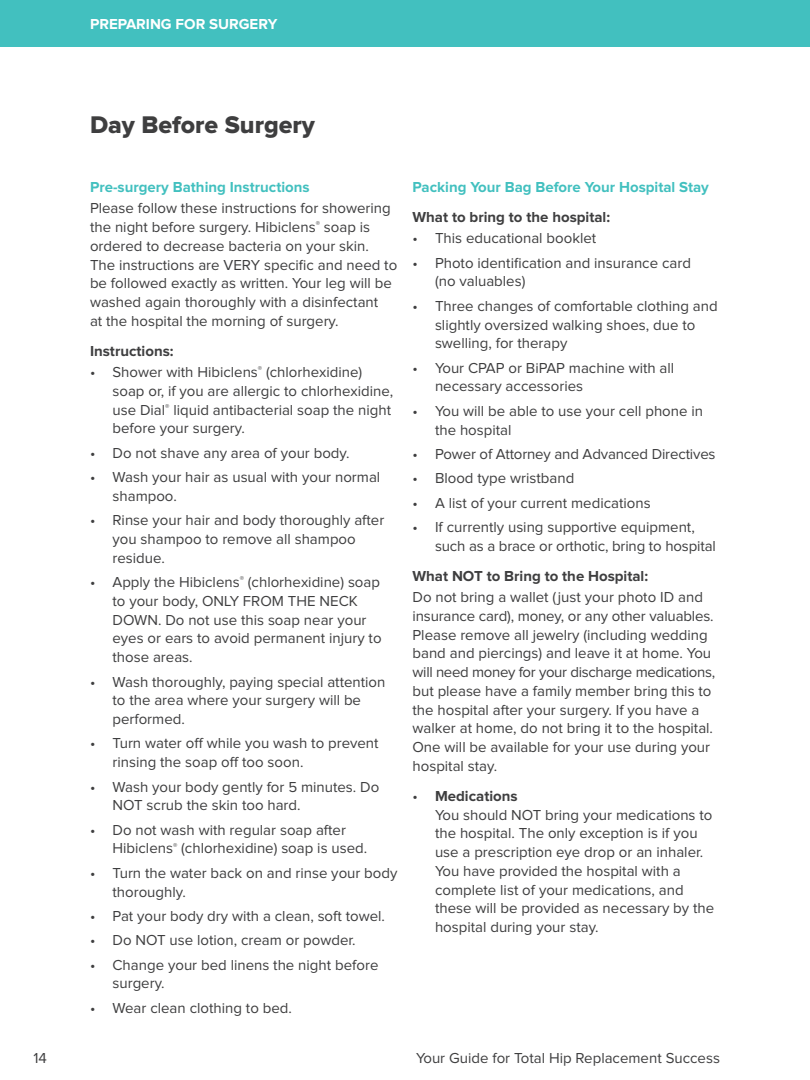
<style>
.page{position:relative;width:810px;height:1080px;background:#fff}
.page>*{position:absolute;margin:0;border:0;box-sizing:border-box;transform-origin:0 0}
.Section_Head{font:25px "Proxima Nova Extrabld";color:#3e3e3f}
.Text{font:15px/18.8px "Proxima Nova";color:#3e3e3f}
.Subhead{font:700 15px "Proxima Nova";color:#42c0bf}
.Sub_Subhead{font:700 15px "Proxima Nova";color:#3e3e3f}
.Text-2{font:700 15px "Proxima Nova";color:#fff}
.s1{font-weight:700}
</style>
<div class="page">
<div style="left:0;top:0;width:810px;height:46px;background:#42c0bf"></div>
<p class="Text-2" style="left:90px;top:17px;width:189px">PREPARING FOR SURGERY</p>
<p class="Section_Head" style="left:90px;top:113px;width:227px">Day Before Surgery</p>
<p class="Subhead" style="left:90px;top:180px;width:221px">Pre-surgery Bathing Instructions</p>
<p class="Text" style="left:90px;top:200px;width:309px">Please follow these instructions for showering the night before surgery. Hibiclens<sup>®</sup> soap is ordered to decrease bacteria on your skin.<br>The instructions are VERY specific and need to be followed exactly as written. Your leg will be washed again thoroughly with a disinfectant<br>at the hospital the morning of surgery.</p>
<p class="Sub_Subhead" style="left:90px;top:344px;width:85px">Instructions:</p>
<p class="Text" style="left:112px;top:364px;width:282px;text-indent:-22px">• Shower with Hibiclens<sup>®</sup> (chlorhexidine) soap or, if you are allergic to chlorhexidine, use Dial<sup>®</sup> liquid antibacterial soap the night before your surgery.</p>
<p class="Text" style="left:90px;top:444px;width:261px">• Do not shave any area of your body.</p>
<p class="Text" style="left:112px;top:469px;width:269px;text-indent:-22px">• Wash your hair as usual with your normal shampoo.</p>
<p class="Text" style="left:112px;top:512px;width:273px;text-indent:-22px">• Rinse your hair and body thoroughly after you shampoo to remove all shampoo residue.</p>
<p class="Text" style="left:112px;top:574px;width:271px;text-indent:-22px">• Apply the Hibiclens<sup>®</sup> (chlorhexidine) soap to your body, ONLY FROM THE NECK<br>DOWN. Do not use this soap near your eyes or ears to avoid permanent injury to those areas.</p>
<p class="Text" style="left:112px;top:673px;width:274px;text-indent:-22px">• Wash thoroughly, paying special attention to the area where your surgery will be performed.</p>
<p class="Text" style="left:112px;top:735px;width:268px;text-indent:-22px">• Turn water off while you wash to prevent rinsing the soap off too soon.</p>
<p class="Text" style="left:112px;top:778px;width:268px;text-indent:-22px">• Wash your body gently for 5 minutes. Do<br>NOT scrub the skin too hard.</p>
<p class="Text" style="left:112px;top:821px;width:256px;text-indent:-22px">• Do not wash with regular soap after<br>Hibiclens<sup>®</sup> (chlorhexidine) soap is used.</p>
<p class="Text" style="left:112px;top:864px;width:286px;text-indent:-22px">• Turn the water back on and rinse your body thoroughly.</p>
<p class="Text" style="left:90px;top:907px;width:297px">• Pat your body dry with a clean, soft towel.</p>
<p class="Text" style="left:90px;top:932px;width:267px">• Do NOT use lotion, cream or powder.</p>
<p class="Text" style="left:112px;top:956px;width:267px;text-indent:-22px">• Change your bed linens the night before surgery.</p>
<p class="Text" style="left:90px;top:999px;width:203px">• Wear clean clothing to bed.</p>
<p class="Subhead" style="left:412px;top:180px;width:298px">Packing Your Bag Before Your Hospital Stay</p>
<p class="Sub_Subhead" style="left:412px;top:210px;width:199px">What to bring to the hospital:</p>
<p class="Text" style="left:412px;top:230px;width:185px">• This educational booklet</p>
<p class="Text" style="left:435px;top:254px;width:258px;text-indent:-22px">• Photo identification and insurance card (no valuables)</p>
<p class="Text" style="left:435px;top:297px;width:284px;text-indent:-22px">• Three changes of comfortable clothing and slightly oversized walking shoes, due to swelling, for therapy</p>
<p class="Text" style="left:435px;top:359px;width:241px;text-indent:-22px">• Your CPAP or BiPAP machine with all necessary accessories</p>
<p class="Text" style="left:435px;top:402px;width:270px;text-indent:-22px">• You will be able to use your cell phone in the hospital</p>
<p class="Text" style="left:412px;top:445px;width:305px">• Power of Attorney and Advanced Directives</p>
<p class="Text" style="left:412px;top:470px;width:163px">• Blood type wristband</p>
<p class="Text" style="left:412px;top:494px;width:240px">• A list of your current medications</p>
<p class="Text" style="left:435px;top:518px;width:282px;text-indent:-22px">• If currently using supportive equipment, such as a brace or orthotic, bring to hospital</p>
<p class="Sub_Subhead" style="left:412px;top:569px;width:237px">What NOT to Bring to the Hospital:</p>
<p class="Text" style="left:412px;top:589px;width:304px">Do not bring a wallet (just your photo ID and insurance card), money, or any other valuables.<br>Please remove all jewelry (including wedding band and piercings) and leave it at home. You will need money for your discharge medications, but please have a family member bring this to the hospital after your surgery. If you have a walker at home, do not bring it to the hospital.<br>One will be available for your use during your hospital stay.</p>
<p class="Text" style="left:435px;top:787px;width:281px;text-indent:-22px">• <span class="s1">Medications<br></span>You should NOT bring your medications to the hospital. The only exception is if you use a prescription eye drop or an inhaler.<br>You have provided the hospital with a complete list of your medications, and these will be provided as necessary by the hospital during your stay.</p>
<p class="Text" style="left:33px;top:1050px;width:15px">14</p>
<p class="Text" style="left:416px;top:1050px;width:306px">Your Guide for Total Hip Replacement Success</p>
</div>
